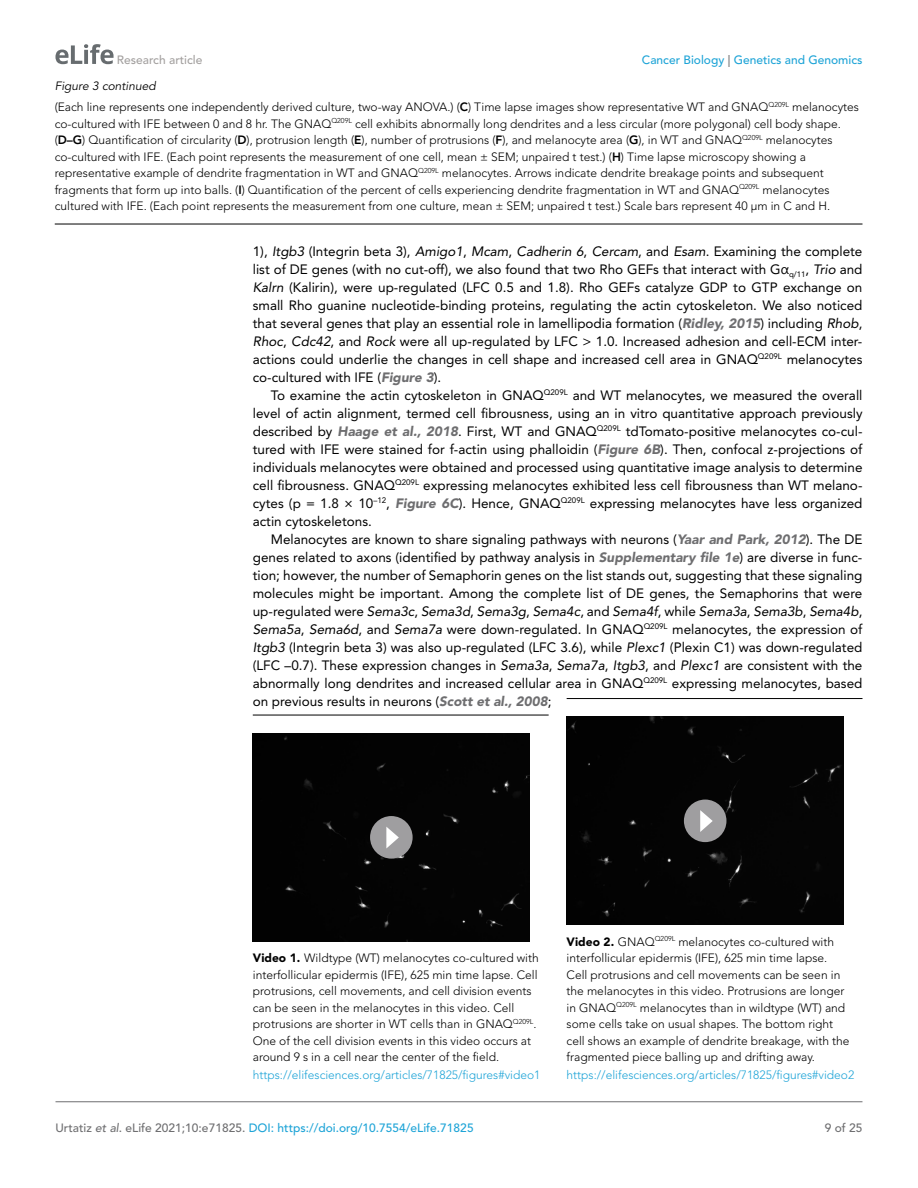
<style>
.page{position:relative;width:918px;height:1188px;background:#fff}
.page>*{position:absolute;margin:0;border:0;box-sizing:border-box;transform-origin:0 0}
.t1{font:13.5px/18px "Avenir LT Std";color:#000;text-align:justify}
.t2{font:300 12px/16.5px "Avenir LT Std";color:#000}
.t3{font:300 12px "Avenir LT Std";color:#1ea4d7}
.t4{font:500 12px "Avenir LT Std";color:#1ea4d7}
.t5{font:italic 12px "Avenir LT Std";color:#000}
.t6{font:500 12px "Avenir LT Std";color:#a3a09f}
.t7{font:500 12px "Avenir LT Std";color:#6e6e70}
.s1{color:#6e6e70}
.s2{font-weight:800}
.s3{font-style:italic}
.s4{font-family:"Segoe UI"}
.s5{font-weight:900;font-style:italic;color:#6e6e70}
.s6{font-weight:900}
.s7{font-style:italic;color:#6e6e70}
</style>
<div class="page">
<svg style="left:55px;top:44px;width:59px;height:20px"></svg>
<hr style="left:56px;top:1101px;width:806px;height:1px;background:#6e6e70">
<hr style="left:55px;top:224px;width:807px;height:1px;background:#000">
<hr style="left:253px;top:715px;width:296px;height:1px;background:#000">
<div style="left:253px;top:733px;width:277px;height:208px;background:#030303"></div>
<hr style="left:567px;top:698px;width:295px;height:1px;background:#000">
<div style="left:567px;top:717px;width:277px;height:208px;background:#040404"></div>
<div style="left:370px;top:816px;width:43px;height:43px;background:#9f9ea0;border-radius:50%"></div>
<svg style="left:386px;top:827px;width:13px;height:21px"></svg>
<div style="left:684px;top:800px;width:42px;height:42px;background:#9f9ea0;border-radius:50%"></div>
<svg style="left:700px;top:810px;width:13px;height:22px"></svg>
<p class="t6" style="left:117px;top:53px;width:87px">Research article</p>
<p class="t4" style="left:642px;top:53px;width:222px">Cancer Biology <span class="s1">|</span> Genetics and Genomics</p>
<p class="t5" style="left:55px;top:79px;width:103px">Figure 3 continued</p>
<p class="t2" style="left:55px;top:99px;width:806px">(Each line represents one independently derived culture, two-way ANOVA.) (<span class="s2">C</span>) Time lapse images show representative WT and GNAQ<sup>Q209L</sup> melanocytes co-cultured with IFE between 0 and 8 hr. The GNAQ<sup>Q209L</sup> cell exhibits abnormally long dendrites and a less circular (more polygonal) cell body shape. (<span class="s2">D–G</span>) Quantification of circularity (<span class="s2">D</span>), protrusion length (<span class="s2">E</span>), number of protrusions (<span class="s2">F</span>), and melanocyte area (<span class="s2">G</span>), in WT and GNAQ<sup>Q209L</sup> melanocytes co-cultured with IFE. (Each point represents the measurement of one cell, mean ± SEM; unpaired t test.) (<span class="s2">H</span>) Time lapse microscopy showing a representative example of dendrite fragmentation in WT and GNAQ<sup>Q209L</sup> melanocytes. Arrows indicate dendrite breakage points and subsequent fragments that form up into balls. (<span class="s2">I</span>) Quantification of the percent of cells experiencing dendrite fragmentation in WT and GNAQ<sup>Q209L</sup> melanocytes cultured with IFE. (Each point represents the measurement from one culture, mean ± SEM; unpaired t test.) Scale bars represent 40 μm in C and H.</p>
<p class="t1" style="left:253px;top:243px;width:611px">1), <span class="s3">Itgb3</span> (Integrin beta 3), <span class="s3">Amigo1</span>, <span class="s3">Mcam</span>, <span class="s3">Cadherin 6</span>, <span class="s3">Cercam</span>, and <span class="s3">Esam</span>. Examining the complete list of DE genes (with no cut-off), we also found that two Rho GEFs that interact with G<span class="s4">α</span><sub>q/11</sub>, <span class="s3">Trio</span> and <span class="s3">Kalrn</span> (Kalirin), were up-regulated (LFC 0.5 and 1.8). Rho GEFs catalyze GDP to GTP exchange on small Rho guanine nucleotide-binding proteins, regulating the actin cytoskeleton. We also noticed that several genes that play an essential role in lamellipodia formation (<span class="s5">Ridley, 2015</span>) including <span class="s3">Rhob</span>, <span class="s3">Rhoc</span>, <span class="s3">Cdc42</span>, and <span class="s3">Rock</span> were all up-regulated by LFC &gt; 1.0. Increased adhesion and cell-ECM inter&shy;actions could underlie the changes in cell shape and increased cell area in GNAQ<sup>Q209L</sup> melanocytes co-cultured with IFE (<span class="s5">Figure 3</span>).</p>
<p class="t1" style="left:253px;top:387px;width:611px;text-indent:18px">To examine the actin cytoskeleton in GNAQ<sup>Q209L</sup> and WT melanocytes, we measured the overall level of actin alignment, termed cell fibrousness, using an in vitro quantitative approach previously described by <span class="s5">Haage et al., 2018</span>. First, WT and GNAQ<sup>Q209L</sup> tdTomato-positive melanocytes co-cul&shy;tured with IFE were stained for f-actin using phalloidin (<span class="s5">Figure 6B</span>). Then, confocal z-projections of individuals melanocytes were obtained and processed using quantitative image analysis to determine cell fibrousness. GNAQ<sup>Q209L</sup> expressing melanocytes exhibited less cell fibrousness than WT melano&shy;cytes (p = 1.8 × 10<sup>–12</sup>, <span class="s5">Figure 6C</span>). Hence, GNAQ<sup>Q209L</sup> expressing melanocytes have less organized actin cytoskeletons.</p>
<p class="t1" style="left:253px;top:531px;width:611px;text-indent:18px">Melanocytes are known to share signaling pathways with neurons (<span class="s5">Yaar and Park, 2012</span>). The DE genes related to axons (identified by pathway analysis in <span class="s5">Supplementary file 1e</span>) are diverse in func&shy;tion; however, the number of Semaphorin genes on the list stands out, suggesting that these signaling molecules might be important. Among the complete list of DE genes, the Semaphorins that were up-regulated were <span class="s3">Sema3c</span>, <span class="s3">Sema3d</span>, <span class="s3">Sema3g</span>, <span class="s3">Sema4c</span>, and <span class="s3">Sema4f</span>, while <span class="s3">Sema3a</span>, <span class="s3">Sema3b</span>, <span class="s3">Sema4b</span>, <span class="s3">Sema5a</span>, <span class="s3">Sema6d</span>, and <span class="s3">Sema7a</span> were down-regulated. In GNAQ<sup>Q209L</sup> melanocytes, the expression of <span class="s3">Itgb3</span> (Integrin beta 3) was also up-regulated (LFC 3.6), while <span class="s3">Plexc1</span> (Plexin C1) was down-regulated (LFC –0.7). These expression changes in <span class="s3">Sema3a</span>, <span class="s3">Sema7a</span>, <span class="s3">Itgb3</span>, and <span class="s3">Plexc1</span> are consistent with the abnormally long dendrites and increased cellular area in GNAQ<sup>Q209L</sup> expressing melanocytes, based on previous results in neurons (<span class="s5">Scott et al., 2008</span>;</p>
<p class="t2" style="left:253px;top:950px;width:287px"><span class="s6">Video 1.</span> Wildtype (WT) melanocytes co-cultured with interfollicular epidermis (IFE), 625 min time lapse. Cell protrusions, cell movements, and cell division events can be seen in the melanocytes in this video. Cell protrusions are shorter in WT cells than in GNAQ<sup>Q209L</sup>.<br>One of the cell division events in this video occurs at around 9 s in a cell near the center of the field.</p>
<p class="t3" style="left:253px;top:1068px;width:289px">https://elifesciences.org/articles/71825/figures#video1</p>
<p class="t2" style="left:567px;top:933px;width:285px"><span class="s6">Video 2.</span> GNAQ<sup>Q209L</sup> melanocytes co-cultured with interfollicular epidermis (IFE), 625 min time lapse.<br>Cell protrusions and cell movements can be seen in the melanocytes in this video. Protrusions are longer in GNAQ<sup>Q209L</sup> melanocytes than in wildtype (WT) and some cells take on usual shapes. The bottom right cell shows an example of dendrite breakage, with the fragmented piece balling up and drifting away.</p>
<p class="t3" style="left:567px;top:1068px;width:289px">https://elifesciences.org/articles/71825/figures#video2</p>
<p class="t4" style="left:56px;top:1121px;width:420px"><span class="s1">Urtatiz</span> <span class="s7">et al</span><span class="s1">. eLife 2021;10:e71825.</span> DOI: https://doi.org/10.7554/eLife.71825</p>
<p class="t7" style="left:825px;top:1121px;width:39px">9 of 25</p>
</div>
